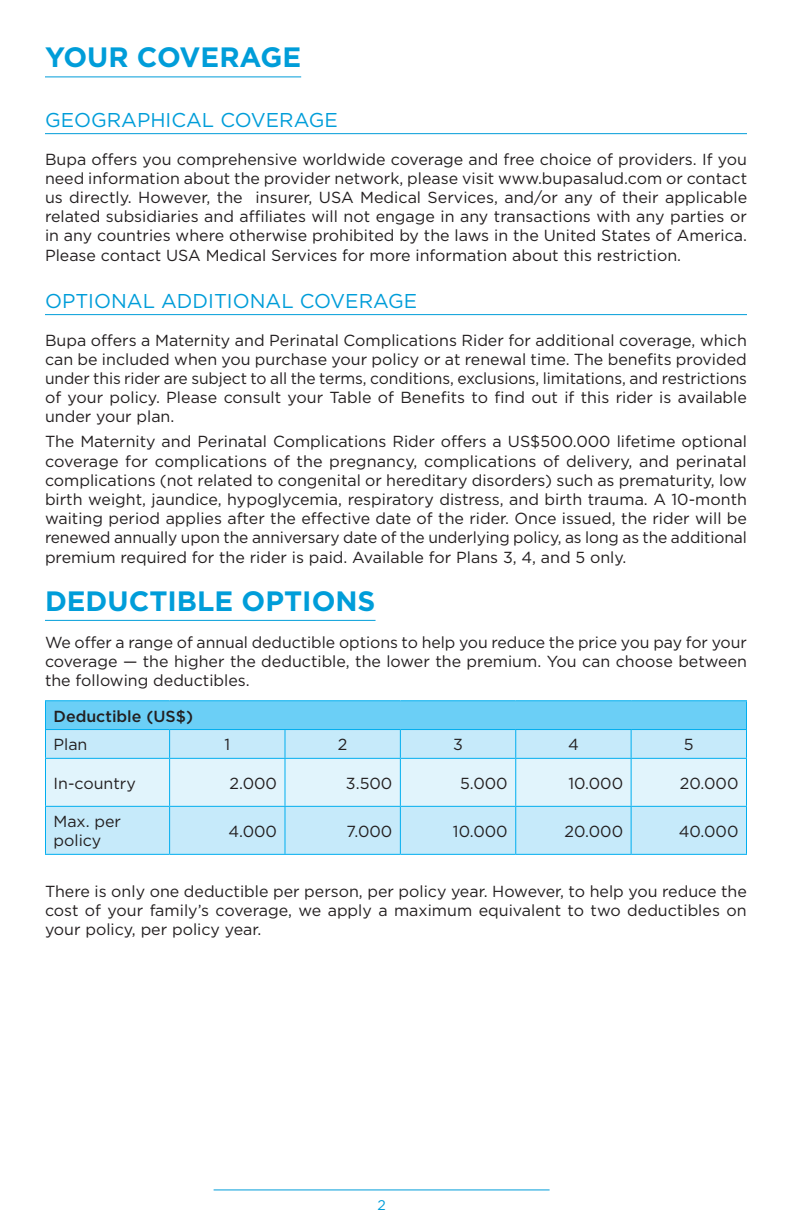
<style>
.page{position:relative;width:792px;height:1224px;background:#fff}
.page>*{position:absolute;margin:0;border:0;box-sizing:border-box;transform-origin:0 0}
.Section_Title{font:700 28px "Gotham";color:#009dd9}
.SubTitle{font:20px "Gotham";color:#009dd9}
.Body{font:16px/19.2px "Gotham";color:#231f20;text-align:justify}
.Body_Table{font:16px/19.2px "Gotham";color:#231f20}
.Body_Table-2{font:500 16px "Gotham";color:#231f20}
.Body_first_Table___D{font:16px "Gotham";color:#231f20}
.t1{font:14px "Gotham";color:#009dd9}
</style>
<div class="page">
<hr style="left:214px;top:1190px;width:336px;height:1px;background:#009dd9">
<hr style="left:45px;top:76px;width:256px;height:1px;background:#009dd9">
<hr style="left:45px;top:133px;width:702px;height:1px;background:#009dd9">
<hr style="left:45px;top:314px;width:702px;height:1px;background:#009dd9">
<hr style="left:45px;top:620px;width:331px;height:1px;background:#009dd9">
<div style="left:46px;top:807px;width:700px;height:47px;background:#c6eafa"></div>
<hr style="left:45px;top:854px;width:125px;height:1px;background:#00aeef">
<hr style="left:170px;top:854px;width:115px;height:1px;background:#00aeef">
<hr style="left:285px;top:854px;width:115px;height:1px;background:#00aeef">
<hr style="left:400px;top:854px;width:116px;height:1px;background:#00aeef">
<hr style="left:516px;top:854px;width:115px;height:1px;background:#00aeef">
<hr style="left:631px;top:854px;width:116px;height:1px;background:#00aeef">
<hr style="left:45px;top:700px;width:125px;height:1px;background:#00aeef">
<hr style="left:170px;top:700px;width:115px;height:1px;background:#00aeef">
<hr style="left:285px;top:700px;width:115px;height:1px;background:#00aeef">
<hr style="left:400px;top:700px;width:116px;height:1px;background:#00aeef">
<hr style="left:516px;top:700px;width:115px;height:1px;background:#00aeef">
<hr style="left:631px;top:700px;width:116px;height:1px;background:#00aeef">
<svg style="left:45px;top:701px;width:702px;height:105px"></svg>
<hr style="left:45px;top:759px;width:1px;height:47px;background:#00aeef">
<hr style="left:45px;top:758px;width:125px;height:1px;background:#00aeef">
<hr style="left:169px;top:759px;width:1px;height:47px;background:#00aeef">
<hr style="left:170px;top:758px;width:115px;height:1px;background:#00aeef">
<hr style="left:284px;top:759px;width:1px;height:47px;background:#00aeef">
<hr style="left:285px;top:758px;width:115px;height:1px;background:#00aeef">
<hr style="left:400px;top:758px;width:116px;height:1px;background:#00aeef">
<hr style="left:516px;top:758px;width:115px;height:1px;background:#00aeef">
<hr style="left:631px;top:758px;width:116px;height:1px;background:#00aeef">
<hr style="left:400px;top:759px;width:1px;height:47px;background:#00aeef">
<hr style="left:515px;top:759px;width:1px;height:47px;background:#00aeef">
<hr style="left:631px;top:759px;width:1px;height:47px;background:#00aeef">
<hr style="left:746px;top:759px;width:1px;height:47px;background:#00aeef">
<hr style="left:45px;top:807px;width:1px;height:47px;background:#00aeef">
<hr style="left:45px;top:806px;width:125px;height:1px;background:#00aeef">
<hr style="left:169px;top:807px;width:1px;height:47px;background:#00aeef">
<hr style="left:170px;top:806px;width:115px;height:1px;background:#00aeef">
<hr style="left:284px;top:807px;width:1px;height:47px;background:#00aeef">
<hr style="left:285px;top:806px;width:115px;height:1px;background:#00aeef">
<hr style="left:400px;top:807px;width:1px;height:47px;background:#00aeef">
<hr style="left:400px;top:806px;width:116px;height:1px;background:#00aeef">
<hr style="left:515px;top:807px;width:1px;height:47px;background:#00aeef">
<hr style="left:516px;top:806px;width:115px;height:1px;background:#00aeef">
<hr style="left:631px;top:807px;width:1px;height:47px;background:#00aeef">
<hr style="left:631px;top:806px;width:116px;height:1px;background:#00aeef">
<hr style="left:746px;top:807px;width:1px;height:47px;background:#00aeef">
<p class="Section_Title" style="left:45px;top:39px;width:258px">YOUR COVERAGE</p>
<p class="SubTitle" style="left:45px;top:108px;width:294px">GEOGRAPHICAL COVERAGE</p>
<p class="Body" style="left:45px;top:149px;width:704px">Bupa offers you comprehensive worldwide coverage and free choice of providers. If you need information about the provider network, please visit www.bupasalud.com or contact us directly. However, the insurer, USA Medical Services, and/or any of their applicable related subsidiaries and affiliates will not engage in any transactions with any parties or in any countries where otherwise prohibited by the laws in the United States of America.<br>Please contact USA Medical Services for more information about this restriction.</p>
<p class="SubTitle" style="left:45px;top:288px;width:374px">OPTIONAL ADDITIONAL COVERAGE</p>
<p class="Body" style="left:45px;top:330px;width:704px">Bupa offers a Maternity and Perinatal Complications Rider for additional coverage, which can be included when you purchase your policy or at renewal time. The benefits provided under this rider are subject to all the terms, conditions, exclusions, limitations, and restrictions of your policy. Please consult your Table of Benefits to find out if this rider is available under your plan.</p>
<p class="Body" style="left:45px;top:432px;width:704px">The Maternity and Perinatal Complications Rider offers a US$500.000 lifetime optional coverage for complications of the pregnancy, complications of delivery, and perinatal complications (not related to congenital or hereditary disorders) such as prematurity, low birth weight, jaundice, hypoglycemia, respiratory distress, and birth trauma. A 10-month waiting period applies after the effective date of the rider. Once issued, the rider will be renewed annually upon the anniversary date of the underlying policy, as long as the additional premium required for the rider is paid. Available for Plans 3, 4, and 5 only.</p>
<p class="Section_Title" style="left:45px;top:582px;width:332px">DEDUCTIBLE OPTIONS</p>
<p class="Body" style="left:45px;top:632px;width:704px">We offer a range of annual deductible options to help you reduce the price you pay for your coverage — the higher the deductible, the lower the premium. You can choose between the following deductibles.</p>
<p class="Body_Table-2" style="left:54px;top:705px;width:141px">Deductible (US$)</p>
<p class="Body_Table" style="left:54px;top:735px;width:36px">Plan</p>
<p class="Body_first_Table___D" style="left:224px;top:734px;width:7px">1</p>
<p class="Body_first_Table___D" style="left:338px;top:734px;width:11px">2</p>
<p class="Body_first_Table___D" style="left:453px;top:734px;width:11px">3</p>
<p class="Body_first_Table___D" style="left:568px;top:734px;width:12px">4</p>
<p class="Body_first_Table___D" style="left:684px;top:734px;width:11px">5</p>
<p class="Body_Table" style="left:54px;top:773px;width:84px">In-country</p>
<p class="Body_Table" style="left:229px;top:773px;width:49px">2.000</p>
<p class="Body_Table" style="left:346px;top:773px;width:48px">3.500</p>
<p class="Body_Table" style="left:460px;top:773px;width:49px">5.000</p>
<p class="Body_Table" style="left:568px;top:773px;width:56px">10.000</p>
<p class="Body_Table" style="left:680px;top:773px;width:60px">20.000</p>
<p class="Body_Table" style="left:54px;top:812px;width:69px">Max. per policy</p>
<p class="Body_Table" style="left:228px;top:821px;width:50px">4.000</p>
<p class="Body_Table" style="left:347px;top:821px;width:47px">7.000</p>
<p class="Body_Table" style="left:453px;top:821px;width:56px">10.000</p>
<p class="Body_Table" style="left:564px;top:821px;width:60px">20.000</p>
<p class="Body_Table" style="left:679px;top:821px;width:61px">40.000</p>
<p class="Body" style="left:45px;top:881px;width:703px">There is only one deductible per person, per policy year. However, to help you reduce the cost of your family’s coverage, we apply a maximum equivalent to two deductibles on your policy, per policy year.</p>
<p class="t1" style="left:377px;top:1196px;width:10px">2</p>
</div>
